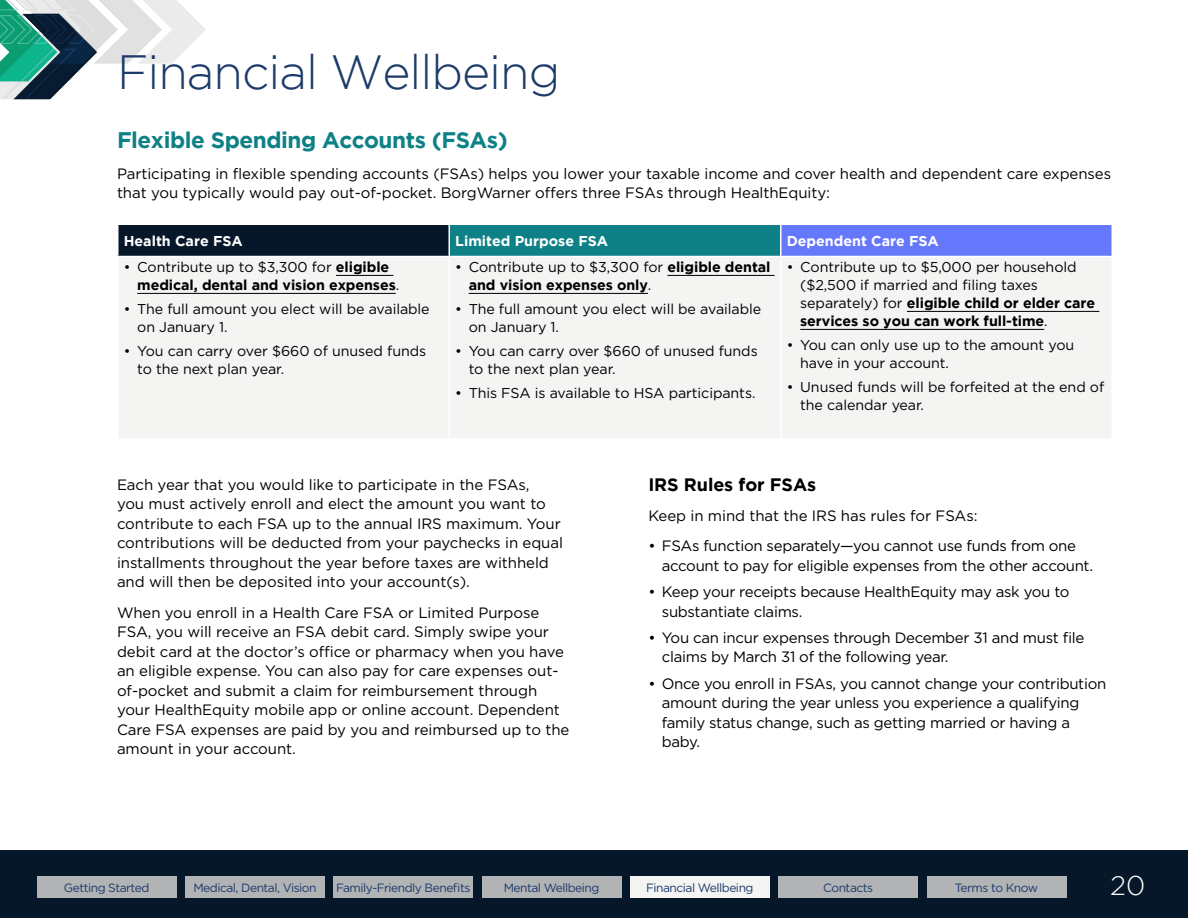
<style>
.page{position:relative;width:1188px;height:918px;background:#fff}
.page>*{position:absolute;margin:0;border:0;box-sizing:border-box;transform-origin:0 0}
.t1{font:300 48px "Gotham";letter-spacing:-.02em;color:#1c3a6a}
.t2{font:300 27px "Gotham";color:#fff}
.t3{font:700 22.5px "Gotham";letter-spacing:-.02em;color:#0e8187}
.t4{font:700 18px "Gotham";letter-spacing:-.005em;color:#000}
.t5{font:15px/19.5px "Gotham";letter-spacing:-.005em;color:#000}
.t6{font:14.25px/18px "Gotham";letter-spacing:-.005em;color:#000}
.t7{font:700 14.25px/18px "Gotham";letter-spacing:-.005em;color:#000}
.t8{font:700 14.25px "Gotham";color:#fff}
.t9{font:12px "Gotham";letter-spacing:-.04em;color:#1c3a6a}
.s1{font-weight:400}
.s2{font-weight:700}
</style>
<div class="page">
<div style="left:0;top:850px;width:1188px;height:68px;background:#051729"></div>
<img style="left:0;top:0;width:206px;height:100px">
<div style="left:118px;top:225px;width:331px;height:31px;background:#051729"></div>
<div style="left:449px;top:225px;width:332px;height:31px;background:#0e8187"></div>
<div style="left:781px;top:225px;width:331px;height:31px;background:#6578fc"></div>
<div style="left:119px;top:258px;width:992px;height:180px;background:#f4f4f3"></div>
<hr style="left:448px;top:225px;width:2px;height:31px;background:#fff">
<hr style="left:780px;top:225px;width:2px;height:31px;background:#fff">
<hr style="left:448px;top:257px;width:2px;height:181px;background:#fff">
<hr style="left:780px;top:257px;width:2px;height:181px;background:#fff">
<hr style="left:336px;top:275px;width:57px;height:1px;background:#000">
<hr style="left:137px;top:293px;width:259px;height:1px;background:#000">
<hr style="left:667px;top:275px;width:108px;height:1px;background:#000">
<hr style="left:469px;top:293px;width:179px;height:1px;background:#000">
<hr style="left:907px;top:311px;width:192px;height:1px;background:#000">
<hr style="left:800px;top:329px;width:244px;height:1px;background:#000">
<div style="left:333px;top:876px;width:140px;height:22px;background:#b1b3b5"></div>
<div style="left:185px;top:876px;width:140px;height:22px;background:#b1b3b5"></div>
<div style="left:37px;top:876px;width:140px;height:22px;background:#b1b3b5"></div>
<div style="left:927px;top:876px;width:139px;height:22px;background:#b1b3b5"></div>
<div style="left:778px;top:876px;width:140px;height:22px;background:#b1b3b5"></div>
<div style="left:630px;top:876px;width:140px;height:22px;background:#f4f4f3"></div>
<div style="left:482px;top:876px;width:139px;height:22px;background:#b1b3b5"></div>
<h1 class="t1" style="left:117px;top:46px;width:445px">Financial Wellbeing</h1>
<h3 class="t3" style="left:117px;top:127px;width:392px">Flexible Spending Accounts (FSAs)</h3>
<p class="t5" style="left:117px;top:163px;width:996px">Participating in flexible spending accounts (FSAs) helps you lower your taxable income and cover health and dependent care expenses that you typically would pay out-of-pocket. BorgWarner offers three FSAs through HealthEquity:</p>
<p class="t8" style="left:124px;top:233px;width:121px">Health Care FSA</p>
<p class="t8" style="left:455px;top:233px;width:154px">Limited Purpose FSA</p>
<p class="t8" style="left:787px;top:233px;width:154px">Dependent Care FSA</p>
<p class="t7" style="left:137px;top:258px;width:264px;text-indent:-13px"><span class="s1">• Contribute up to $3,300 for</span> eligible medical, dental and vision expenses<span class="s1">.</span></p>
<p class="t6" style="left:137px;top:300px;width:294px;text-indent:-13px">• The full amount you elect will be available on January 1.</p>
<p class="t6" style="left:137px;top:342px;width:291px;text-indent:-13px">• You can carry over $660 of unused funds to the next plan year.</p>
<p class="t7" style="left:469px;top:258px;width:303px;text-indent:-13px"><span class="s1">• Contribute up to $3,300 for</span> eligible dental and vision expenses only<span class="s1">.</span></p>
<p class="t6" style="left:469px;top:300px;width:294px;text-indent:-13px">• The full amount you elect will be available on January 1.</p>
<p class="t6" style="left:469px;top:342px;width:291px;text-indent:-13px">• You can carry over $660 of unused funds to the next plan year.</p>
<p class="t6" style="left:455px;top:384px;width:302px">• This FSA is available to HSA participants.</p>
<p class="t6" style="left:800px;top:258px;width:297px;text-indent:-13px">• Contribute up to $5,000 per household ($2,500 if married and filing taxes separately) for <span class="s2">eligible child or elder care services so you can work full-time</span>.</p>
<p class="t6" style="left:800px;top:336px;width:276px;text-indent:-13px">• You can only use up to the amount you have in your account.</p>
<p class="t6" style="left:800px;top:378px;width:306px;text-indent:-13px">• Unused funds will be forfeited at the end of the calendar year.</p>
<p class="t5" style="left:117px;top:474px;width:448px">Each year that you would like to participate in the FSAs,<br>you must actively enroll and elect the amount you want to contribute to each FSA up to the annual IRS maximum. Your contributions will be deducted from your paychecks in equal installments throughout the year before taxes are withheld and will then be deposited into your account(s).</p>
<p class="t5" style="left:117px;top:602px;width:454px">When you enroll in a Health Care FSA or Limited Purpose FSA, you will receive an FSA debit card. Simply swipe your debit card at the doctor’s office or pharmacy when you have an eligible expense. You can also pay for care expenses out&shy;of-pocket and submit a claim for reimbursement through your HealthEquity mobile app or online account. Dependent Care FSA expenses are paid by you and reimbursed up to the amount in your account.</p>
<p class="t4" style="left:648px;top:474px;width:169px">IRS Rules for FSAs</p>
<p class="t5" style="left:648px;top:506px;width:331px">Keep in mind that the IRS has rules for FSAs:</p>
<p class="t5" style="left:662px;top:536px;width:433px;text-indent:-14px">• FSAs function separately—you cannot use funds from one account to pay for eligible expenses from the other account.</p>
<p class="t5" style="left:662px;top:582px;width:409px;text-indent:-14px">• Keep your receipts because HealthEquity may ask you to substantiate claims.</p>
<p class="t5" style="left:662px;top:628px;width:424px;text-indent:-14px">• You can incur expenses through December 31 and must file claims by March 31 of the following year.</p>
<p class="t5" style="left:662px;top:673px;width:446px;text-indent:-14px">• Once you enroll in FSAs, you cannot change your contribution amount during the year unless you experience a qualifying family status change, such as getting married or having a baby.</p>
<p class="t9" style="left:64px;top:880px;width:87px">Getting Started</p>
<p class="t9" style="left:193px;top:880px;width:125px">Medical, Dental, Vision</p>
<p class="t9" style="left:336px;top:880px;width:136px">Family-Friendly Benefits</p>
<p class="t9" style="left:504px;top:880px;width:97px">Mental Wellbeing</p>
<p class="t9" style="left:646px;top:880px;width:109px">Financial Wellbeing</p>
<p class="t9" style="left:823px;top:880px;width:51px">Contacts</p>
<p class="t9" style="left:955px;top:880px;width:85px">Terms to Know</p>
<h2 class="t2" style="left:1110px;top:871px;width:37px">20</h2>
</div>
